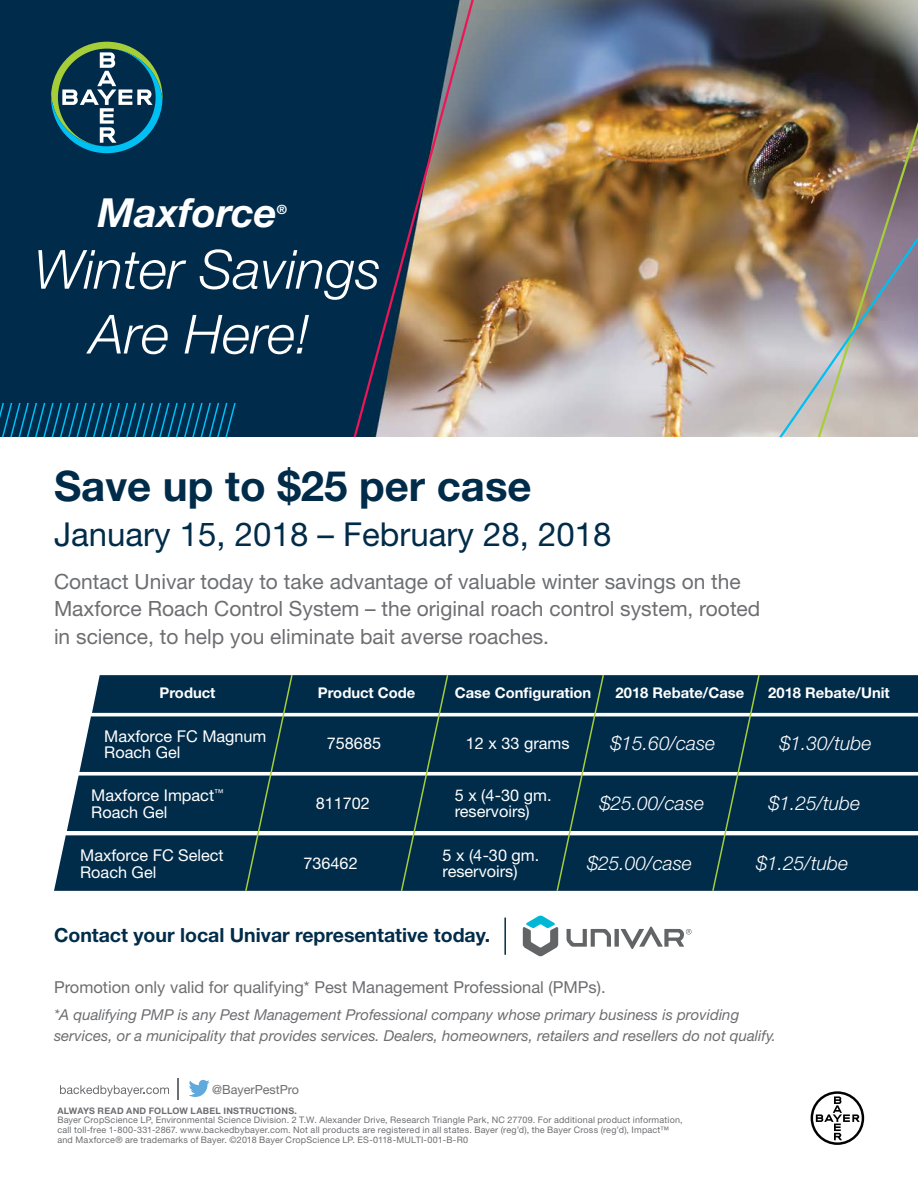
<style>
.page{position:relative;width:918px;height:1188px;background:#fff}
.page>*{position:absolute;margin:0;border:0;box-sizing:border-box;transform-origin:0 0}
.t1{font:italic 300 54px/64.8px "Helvetica Neue LT Std";color:#fff;text-align:center}
.t2{font:700 42px "Helvetica Neue LT Std";color:#002c4a}
.t3{font:italic 700 40.05px "Helvetica Neue LT Std";color:#fff}
.t4{font:33px "Helvetica Neue LT Std";color:#002c4a}
.t5{font:21px/27px "Helvetica Neue LT Std";color:#6d6e71}
.t6{font:700 19.5px "Helvetica Neue LT Std";color:#002c4a}
.t7{font:italic 300 19.2px "Helvetica Neue LT Std";color:#fff}
.t8{font:16.5px "Helvetica Neue LT Std";color:#6d6e71}
.t9{font:16.2px/16.2px "Helvetica Neue LT Std";color:#fff}
.t10{font:italic 15px/21px "Helvetica Neue LT Std";color:#6d6e71}
.t11{font:700 14.7px "Helvetica Neue LT Std";color:#fff}
.t12{font:italic 700 12.75px "Helvetica Neue LT Std";color:#fff}
.t13{font:12.6px "Helvetica Neue LT Std";color:#6e6f72}
.t14{font:9px/9.8px "Helvetica Neue LT Std";letter-spacing:.02em;color:#6d6e71}
.t15{font:700 9px "Helvetica Neue LT Std";letter-spacing:.03em;color:#6d6e71}
</style>
<div class="page">
<img style="left:0;top:0;width:918px;height:437px">
<svg style="left:811px;top:1091px;width:53px;height:54px"></svg>
<img style="left:350px;top:0;width:129px;height:437px">
<img style="left:773px;top:80px;width:145px;height:357px">
<svg style="left:51px;top:42px;width:112px;height:111px;background:#2a5e6c"></svg>
<svg style="left:0;top:401px;width:237px;height:36px;background:#004568"></svg>
<svg style="left:60px;top:1085px;width:109px;height:11px"></svg>
<svg style="left:189px;top:1080px;width:21px;height:17px"></svg>
<svg style="left:178px;top:1078px;width:1px;height:22px"></svg>
<svg style="left:615px;top:929px;width:4px;height:18px"></svg>
<svg style="left:567px;top:929px;width:44px;height:18px"></svg>
<svg style="left:523px;top:916px;width:35px;height:40px"></svg>
<svg style="left:621px;top:927px;width:70px;height:22px"></svg>
<hr style="left:504px;top:918px;width:2px;height:37px;background:#002c4a">
<div style="left:92px;top:675px;width:826px;height:38px;background:#002c4a"></div>
<div style="left:79px;top:716px;width:839px;height:56px;background:#002c4a"></div>
<div style="left:67px;top:776px;width:851px;height:55px;background:#002c4a"></div>
<div style="left:54px;top:835px;width:864px;height:56px;background:#002c4a"></div>
<svg style="left:244px;top:675px;width:517px;height:216px;background:#0f3953"></svg>
<h3 class="t3" style="left:98px;top:188px;width:181px">Maxforce</h3>
<h3 class="t12" style="left:277px;top:201px;width:12px">®</h3>
<h1 class="t1" style="left:35px;top:236px;width:348px">Winter Savings<br>Are Here!</h1>
<h2 class="t2" style="left:54px;top:460px;width:479px">Save up to $25 per case</h2>
<h3 class="t4" style="left:54px;top:514px;width:559px">January 15, 2018 – February 28, 2018</h3>
<h3 class="t5" style="left:54px;top:568px;width:708px">Contact Univar today to take advantage of valuable winter savings on the<br>Maxforce Roach Control System – the original roach control system, rooted in science, to help you eliminate bait averse roaches.</h3>
<h3 class="t11" style="left:160px;top:684px;width:57px">Product</h3>
<h3 class="t11" style="left:318px;top:684px;width:99px">Product Code</h3>
<h3 class="t11" style="left:455px;top:684px;width:138px">Case Configuration</h3>
<h3 class="t11" style="left:616px;top:684px;width:130px">2018 Rebate/Case</h3>
<h3 class="t11" style="left:768px;top:684px;width:123px">2018 Rebate/Unit</h3>
<h3 class="t9" style="left:104px;top:728px;width:164px">Maxforce FC Magnum<br>Roach Gel</h3>
<h3 class="t9" style="left:327px;top:735px;width:56px">758685</h3>
<h3 class="t9" style="left:466px;top:735px;width:105px">12 x 33 grams</h3>
<h3 class="t7" style="left:611px;top:732px;width:106px">$15.60/case</h3>
<h3 class="t7" style="left:780px;top:732px;width:93px">$1.30/tube</h3>
<h3 class="t9" style="left:91px;top:787px;width:134px">Maxforce Impact<sup>™<br></sup>Roach Gel</h3>
<h3 class="t9" style="left:316px;top:795px;width:56px">811702</h3>
<h3 class="t9" style="left:455px;top:787px;width:98px">5 x (4-30 gm. reservoirs)</h3>
<h3 class="t7" style="left:600px;top:791px;width:106px">$25.00/case</h3>
<h3 class="t7" style="left:769px;top:791px;width:93px">$1.25/tube</h3>
<h3 class="t9" style="left:80px;top:847px;width:145px">Maxforce FC Select<br>Roach Gel</h3>
<h3 class="t9" style="left:304px;top:855px;width:56px">736462</h3>
<h3 class="t9" style="left:443px;top:847px;width:98px">5 x (4-30 gm. reservoirs)</h3>
<h3 class="t7" style="left:588px;top:852px;width:106px">$25.00/case</h3>
<h3 class="t7" style="left:757px;top:852px;width:93px">$1.25/tube</h3>
<h3 class="t6" style="left:54px;top:923px;width:438px">Contact your local Univar representative today.</h3>
<h3 class="t8" style="left:54px;top:978px;width:553px">Promotion only valid for qualifying* Pest Management Professional (PMPs).</h3>
<h3 class="t10" style="left:54px;top:1004px;width:724px">*A qualifying PMP is any Pest Management Professional company whose primary business is providing services, or a municipality that provides services. Dealers, homeowners, retailers and resellers do not qualify.</h3>
<h3 class="t13" style="left:212px;top:1082px;width:89px">@BayerPestPro</h3>
<p class="t15" style="left:57px;top:1105px;width:241px">ALWAYS READ AND FOLLOW LABEL INSTRUCTIONS.</p>
<p class="t14" style="left:57px;top:1115px;width:627px">Bayer CropScience LP, Environmental Science Division. 2 T.W. Alexander Drive, Research Triangle Park, NC 27709. For additional product information, call toll-free 1-800-331-2867. www.backedbybayer.com. Not all products are registered in all states. Bayer (reg’d), the Bayer Cross (reg’d), Impact™ and Maxforce® are trademarks of Bayer. ©2018 Bayer CropScience LP. ES-0118-MULTI-001-B-R0</p>
</div>
